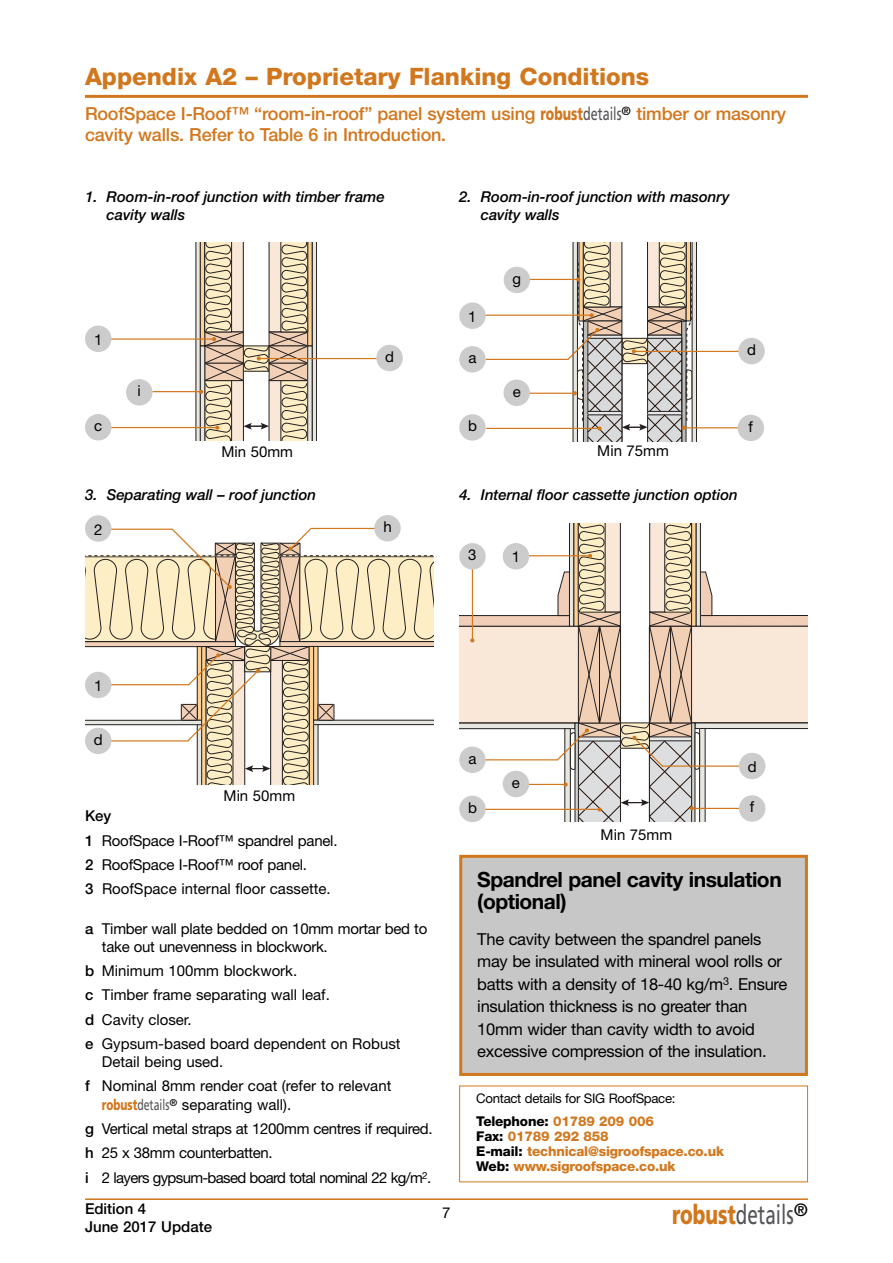
<style>
.page{position:relative;width:893px;height:1263px;background:#fff}
.page>*{position:absolute;margin:0;border:0;box-sizing:border-box;transform-origin:0 0}
.t1{font:27px "Frutiger";color:#545357;scale:.7 1}
.t2{font:800 24px "Helvetica Neue";color:#d1771d}
.t3{font:700 21px/22.5px "Helvetica Neue";letter-spacing:-.02em;color:#000}
.t4{font:500 18px/21px "Helvetica Neue";letter-spacing:-.01em;color:#d1771d}
.t5{font:16.5px/22.5px "Helvetica Neue";letter-spacing:-.015em;color:#000}
.t6{font:15px/24.5px "Helvetica Neue";letter-spacing:-.015em;color:#000}
.t7{font:italic 500 15px/18px "Helvetica Neue";letter-spacing:-.005em;color:#000}
.t8{font:500 15px/18px "Helvetica Neue";color:#000}
.t9{font:800 13.5px/15px "Helvetica Neue";letter-spacing:-.015em;color:#d1771d}
.t10{font:13.2px "Helvetica Neue";letter-spacing:-.02em;color:#000}
.s1{font-family:"Frutiger";font-weight:900}
.s2{font-family:"Frutiger";font-weight:400;color:#545357}
.s3{font-weight:500}
.s4{font-family:"Frutiger";font-weight:900;color:#d1771d}
.s5{font-family:"Frutiger";color:#545357}
.s6{color:#000}
.s7{font-weight:900;color:#d1771d}
</style>
<div class="page">
<hr style="left:85px;top:1198px;width:723px;height:2px;background:#d1771d">
<hr style="left:85px;top:95px;width:723px;height:3px;background:#d1771d">
<div style="left:126px;top:379px;width:26px;height:26px;background:#ccc;border-radius:50%"></div>
<hr style="left:95px;top:338px;width:119px;height:2px;background:#d1771d">
<hr style="left:259px;top:358px;width:119px;height:1px;background:#d1771d">
<hr style="left:95px;top:427px;width:122px;height:1px;background:#d1771d">
<svg style="left:196px;top:242px;width:121px;height:199px"></svg>
<hr style="left:153px;top:391px;width:48px;height:1px;background:#d1771d">
<div style="left:376px;top:345px;width:27px;height:26px;background:#ccc;border-radius:50%"></div>
<div style="left:85px;top:414px;width:26px;height:26px;background:#ccc;border-radius:50%"></div>
<div style="left:85px;top:326px;width:26px;height:26px;background:#ccc;border-radius:50%"></div>
<div style="left:459px;top:414px;width:27px;height:27px;background:#ccc;border-radius:50%"></div>
<hr style="left:482px;top:315px;width:110px;height:1px;background:#d1771d">
<hr style="left:530px;top:279px;width:48px;height:1px;background:#d1771d">
<hr style="left:526px;top:393px;width:49px;height:1px;background:#d1771d">
<hr style="left:486px;top:359px;width:82px;height:1px;background:#d1771d">
<hr style="left:486px;top:428px;width:114px;height:1px;background:#d1771d">
<hr style="left:634px;top:351px;width:107px;height:1px;background:#d1771d">
<svg style="left:566px;top:242px;width:131px;height:199px"></svg>
<hr style="left:684px;top:427px;width:54px;height:1px;background:#d1771d">
<div style="left:459px;top:302px;width:27px;height:27px;background:#ccc;border-radius:50%"></div>
<div style="left:503px;top:379px;width:27px;height:27px;background:#ccc;border-radius:50%"></div>
<div style="left:738px;top:415px;width:26px;height:26px;background:#ccc;border-radius:50%"></div>
<div style="left:504px;top:267px;width:26px;height:26px;background:#ccc;border-radius:50%"></div>
<div style="left:459px;top:346px;width:27px;height:26px;background:#ccc;border-radius:50%"></div>
<div style="left:738px;top:338px;width:27px;height:26px;background:#ccc;border-radius:50%"></div>
<div style="left:374px;top:515px;width:27px;height:26px;background:#ccc;border-radius:50%"></div>
<div style="left:85px;top:515px;width:26px;height:27px;background:#ccc;border-radius:50%"></div>
<svg style="left:85px;top:527px;width:349px;height:258px"></svg>
<hr style="left:107px;top:684px;width:82px;height:1px;background:#d1771d">
<div style="left:85px;top:672px;width:26px;height:26px;background:#ccc;border-radius:50%"></div>
<svg style="left:459px;top:523px;width:349px;height:299px"></svg>
<div style="left:739px;top:753px;width:26px;height:26px;background:#ccc;border-radius:50%"></div>
<div style="left:462px;top:858px;width:343px;height:215px;background:#c7c7c7"></div>
<div style="left:459px;top:855px;width:349px;height:221px;border:3px solid #d1771d"></div>
<p class="t2" style="left:85px;top:68px;width:566px">Appendix A2 – Proprietary Flanking Conditions</p>
<p class="t4" style="left:85px;top:105px;width:703px">RoofSpace I-Roof™ “room-in-roof” panel system using <span class="s1">robust</span><span class="s2">details</span><sup>®</sup> timber or masonry cavity walls. Refer to Table 6 in Introduction.</p>
<p class="t7" style="left:107px;top:189px;width:280px;text-indent:-22px">1. Room-in-roof junction with timber frame cavity walls</p>
<p class="t7" style="left:481px;top:189px;width:250px;text-indent:-22px">2. Room-in-roof junction with masonry cavity walls</p>
<p class="t6" style="left:94px;top:329px;width:10px">1</p>
<p class="t6" style="left:94px;top:415px;width:10px">c</p>
<p class="t6" style="left:138px;top:380px;width:5px">i</p>
<p class="t6" style="left:385px;top:346px;width:10px">d</p>
<p class="t6" style="left:468px;top:306px;width:10px">1</p>
<p class="t6" style="left:468px;top:347px;width:10px">a</p>
<p class="t6" style="left:468px;top:415px;width:10px">b</p>
<p class="t6" style="left:513px;top:268px;width:10px">g</p>
<p class="t6" style="left:513px;top:380px;width:10px">e</p>
<p class="t6" style="left:222px;top:440px;width:73px">Min 50mm</p>
<p class="t6" style="left:597px;top:440px;width:73px">Min 75mm</p>
<p class="t6" style="left:747px;top:339px;width:10px">d</p>
<p class="t6" style="left:749px;top:416px;width:6px">f</p>
<p class="t7" style="left:85px;top:487px;width:233px">3. Separating wall – roof junction</p>
<p class="t7" style="left:459px;top:487px;width:280px">4. Internal floor cassette junction option</p>
<p class="t6" style="left:94px;top:518px;width:10px">2</p>
<p class="t6" style="left:383px;top:516px;width:10px">h</p>
<p class="t6" style="left:468px;top:544px;width:10px">3</p>
<p class="t6" style="left:512px;top:546px;width:10px">1</p>
<p class="t6" style="left:94px;top:675px;width:10px">1</p>
<p class="t6" style="left:94px;top:728px;width:10px">d</p>
<p class="t6" style="left:224px;top:785px;width:73px">Min 50mm</p>
<p class="t6" style="left:85px;top:805px;width:254px"><span class="s3">Key<br>1</span> RoofSpace I-Roof™ spandrel panel.<br><span class="s3">2</span> RoofSpace I-Roof™ roof panel.<br><span class="s3">3</span> RoofSpace internal floor cassette.</p>
<p class="t6" style="left:102px;top:921px;width:327px;line-height:18px;text-indent:-17px"><span class="s3">a</span> Timber wall plate bedded on 10mm mortar bed to take out unevenness in blockwork.</p>
<p class="t6" style="left:85px;top:960px;width:317px"><span class="s3">b</span> Minimum 100mm blockwork.<br><span class="s3">c</span> Timber frame separating wall leaf.<br><span class="s3">d</span> Cavity closer.<br><span class="s3">e</span> Gypsum-based board dependent on Robust</p>
<p class="t6" style="left:85px;top:1051px;width:308px;text-indent:17px">Detail being used.<br><span class="s3">f</span> Nominal 8mm render coat (refer to relevant</p>
<p class="t6" style="left:85px;top:1094px;width:349px;text-indent:17px"><span class="s4">robust</span><span class="s5">details</span><sup>®</sup> separating wall).<br><span class="s3">g</span> Vertical metal straps at 1200mm centres if required. <span class="s3">h</span> 25 x 38mm counterbatten.<br><span class="s3">i</span> 2 layers gypsum-based board total nominal 22 kg/m<sup>2</sup>.</p>
<p class="t6" style="left:468px;top:747px;width:10px">a</p>
<p class="t6" style="left:468px;top:796px;width:10px">b</p>
<p class="t6" style="left:512px;top:771px;width:10px">e</p>
<p class="t6" style="left:601px;top:823px;width:73px">Min 75mm</p>
<p class="t6" style="left:748px;top:756px;width:10px">d</p>
<p class="t6" style="left:750px;top:796px;width:6px">f</p>
<p class="t3" style="left:477px;top:870px;width:306px">Spandrel panel cavity insulation (optional)</p>
<p class="t5" style="left:477px;top:929px;width:312px">The cavity between the spandrel panels may be insulated with mineral wool rolls or batts with a density of 18-40 kg/m<sup>3</sup>. Ensure insulation thickness is no greater than 10mm wider than cavity width to avoid excessive compression of the insulation.</p>
<p class="t10" style="left:476px;top:1093px;width:201px">Contact details for SIG RoofSpace:</p>
<p class="t9" style="left:476px;top:1115px;width:249px"><span class="s6">Telephone:</span> 01789 209 006<br><span class="s6">Fax:</span> 01789 292 858<br><span class="s6">E-mail:</span> technical@sigroofspace.co.uk<br><span class="s6">Web:</span> www.sigroofspace.co.uk</p>
<p class="t8" style="left:85px;top:1201px;width:128px">Edition 4<br>June 2017 Update</p>
<p class="t1" style="left:672px;top:1203px;width:195px"><span class="s7">robust</span>details<sup>®</sup></p>
<p class="t6" style="left:442px;top:1202px;width:10px">7</p>
</div>
